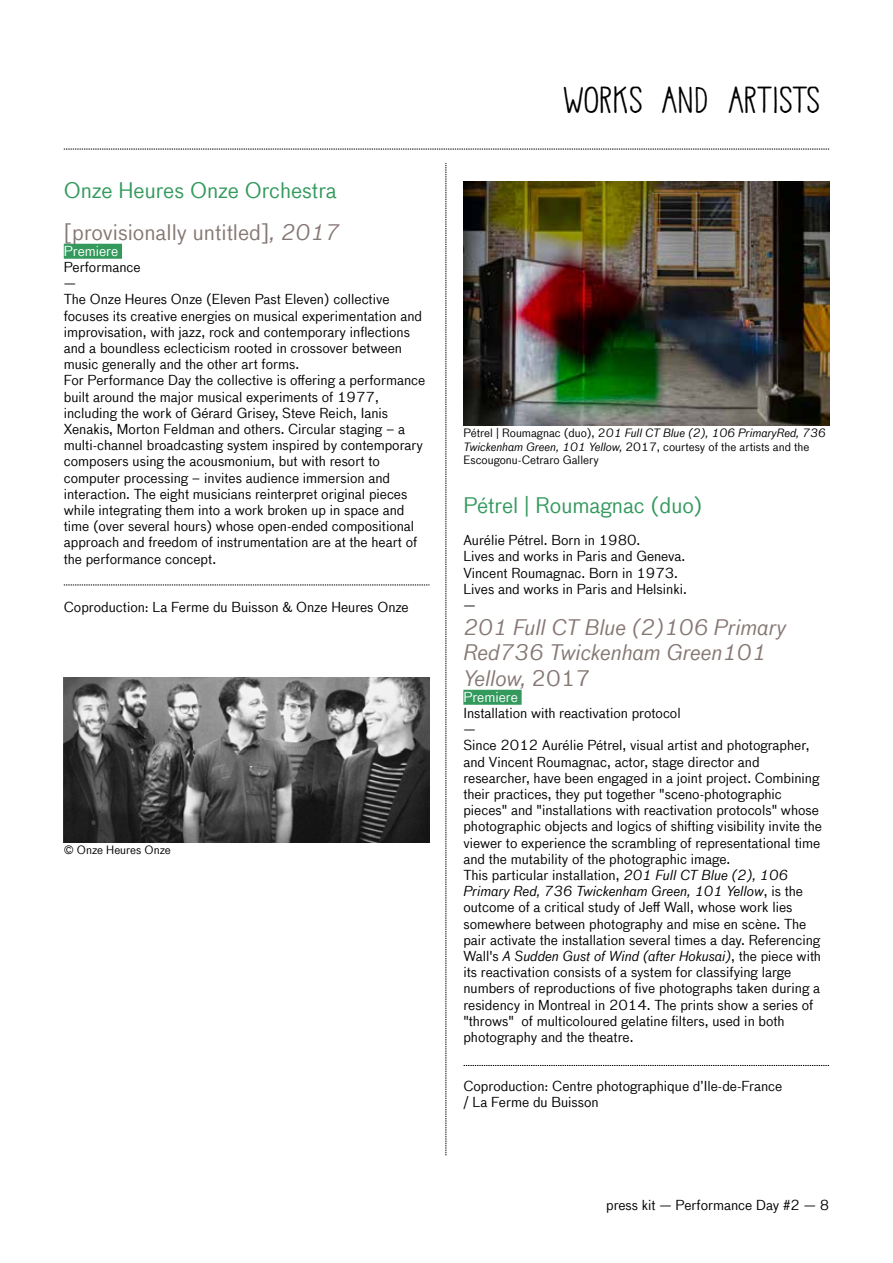
<style>
.page{position:relative;width:893px;height:1263px;background:#fff}
.page>*{position:absolute;margin:0;border:0;box-sizing:border-box;transform-origin:0 0}
.t1{font:37.5px "Maingauche";letter-spacing:-.045em;color:#000}
.t2{font:21px/41.4px "Bau Offc";color:#33995d}
.t3{font:italic 21px/25.2px "Bau Offc";color:#867874}
.t4{font:13.5px/16.2px "Bau Offc";color:#000}
.t5{font:13.5px "Bau Offc";color:#fff}
.t6{font:11.25px/13.5px "Bau Offc";color:#000}
.s1{color:#867874}
.s2{font-style:italic;color:#867874}
.s3{font-style:italic}
.s4{font-style:normal}
</style>
<div class="page">
<div style="left:64px;top:244px;width:58px;height:15px;background:#33995d"></div>
<div style="left:463px;top:690px;width:59px;height:15px;background:#33995d"></div>
<svg style="left:464px;top:1065px;width:365px;height:1px"></svg>
<svg style="left:64px;top:585px;width:365px;height:1px"></svg>
<svg style="left:64px;top:149px;width:765px;height:1px"></svg>
<svg style="left:446px;top:163px;width:1px;height:992px"></svg>
<img style="left:463px;top:182px;width:366px;height:243px">
<img style="left:64px;top:678px;width:365px;height:164px">
<h2 class="t2" style="left:64px;top:170px;width:277px">Onze Heures Onze Orchestra <span class="s1">[provisionally untitled]</span><span class="s2">, 2017</span></h2>
<p class="t5" style="left:64px;top:243px;width:56px">Premiere</p>
<p class="t4" style="left:64px;top:259px;width:363px">Performance<br>—<br>The Onze Heures Onze (Eleven Past Eleven) collective focuses its creative energies on musical experimentation and improvisation, with jazz, rock and contemporary inflections and a boundless eclecticism rooted in crossover between music generally and the other art forms.<br>For Performance Day the collective is offering a performance built around the major musical experiments of 1977, including the work of Gérard Grisey, Steve Reich, Ianis Xenakis, Morton Feldman and others. Circular staging – a multi-channel broadcasting system inspired by contemporary composers using the acousmonium, but with resort to computer processing – invites audience immersion and interaction. The eight musicians reinterpret original pieces while integrating them into a work broken up in space and time (over several hours) whose open-ended compositional approach and freedom of instrumentation are at the heart of the performance concept.</p>
<p class="t4" style="left:64px;top:599px;width:346px">Coproduction: La Ferme du Buisson &amp; Onze Heures Onze</p>
<p class="t6" style="left:64px;top:843px;width:108px">© Onze Heures Onze</p>
<h1 class="t1" style="left:562px;top:79px;width:261px">WORKS AND ARTISTS</h1>
<p class="t6" style="left:463px;top:426px;width:364px">Pétrel | Roumagnac (duo), 2<span class="s3">01 Full CT Blue (2), 106 PrimaryRed, 736<br>Twickenham Green, 101 Yellow,</span> 2017, courtesy of the artists and the<br>Escougonu-Cetraro Gallery</p>
<h2 class="t2" style="left:463px;top:484px;width:241px">Pétrel | Roumagnac (duo)</h2>
<p class="t4" style="left:463px;top:532px;width:225px">Aurélie Pétrel. Born in 1980.<br>Lives and works in Paris and Geneva.<br>Vincent Roumagnac. Born in 1973.<br>Lives and works in Paris and Helsinki. —</p>
<h2 class="t3" style="left:463px;top:615px;width:324px">201 Full CT Blue (2)106 Primary<br>Red736 Twickenham Green101<br>Yellow, <span class="s4">2017</span></h2>
<p class="t5" style="left:463px;top:689px;width:56px">Premiere</p>
<p class="t4" style="left:463px;top:705px;width:360px">Installation with reactivation protocol<br>—<br>Since 2012 Aurélie Pétrel, visual artist and photographer, and Vincent Roumagnac, actor, stage director and researcher, have been engaged in a joint project. Combining their practices, they put together "sceno-photographic pieces" and "installations with reactivation protocols" whose photographic objects and logics of shifting visibility invite the viewer to experience the scrambling of representational time and the mutability of the photographic image.<br>This particular installation, <span class="s3">201 Full CT Blue (2), 106<br>Primary Red, 736 Twickenham Green, 101 Yellow</span>, is the outcome of a critical study of Jeff Wall, whose work lies somewhere between photography and mise en scène. The pair activate the installation several times a day. Referencing Wall's <span class="s3">A Sudden Gust of Wind (after Hokusai)</span>, the piece with its reactivation consists of a system for classifying large numbers of reproductions of five photographs taken during a residency in Montreal in 2014. The prints show a series of "throws" of multicoloured gelatine filters, used in both photography and the theatre.</p>
<p class="t4" style="left:463px;top:1078px;width:320px">Coproduction: Centre photographique d’Ile-de-France / La Ferme du Buisson</p>
<p class="t4" style="left:606px;top:1197px;width:225px">press kit — Performance Day #2 — 8</p>
</div>
